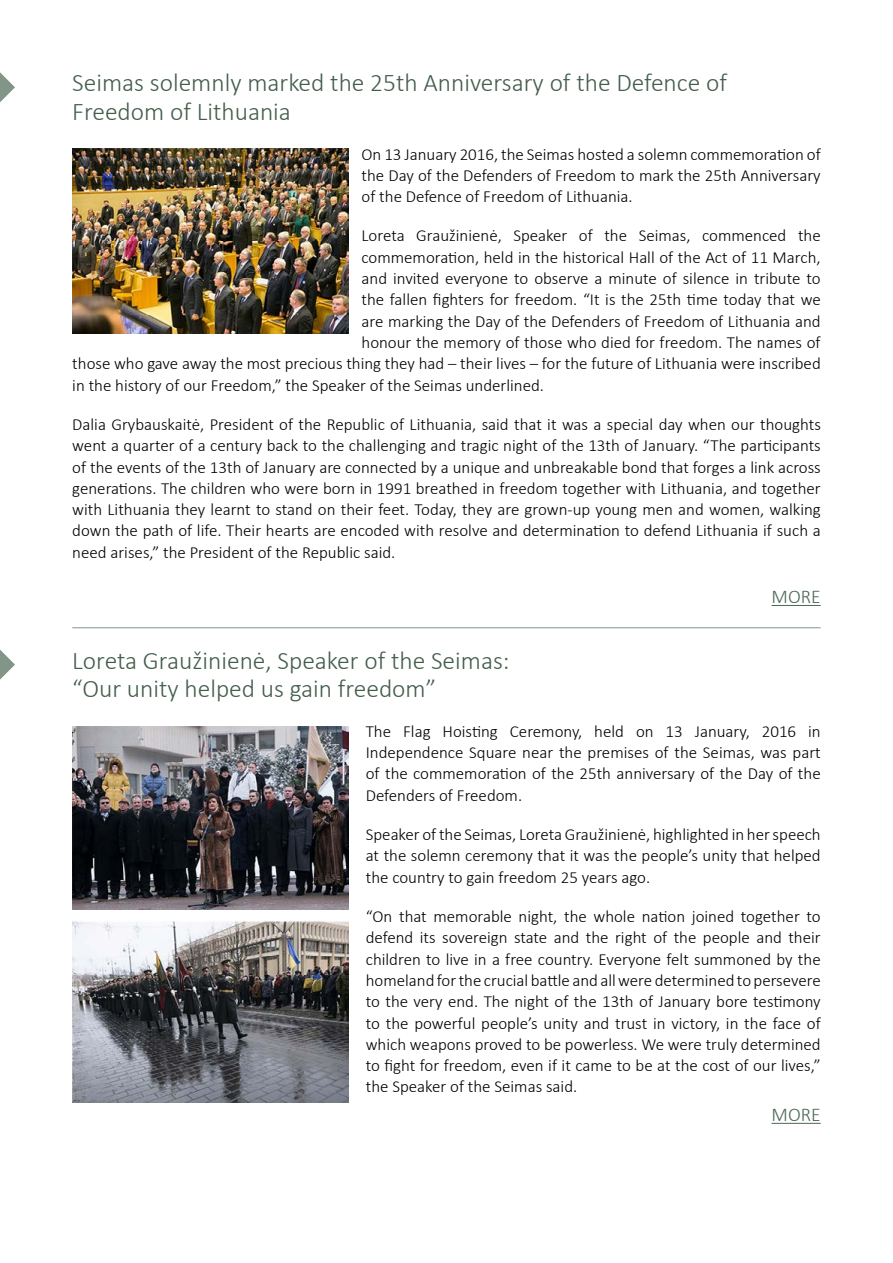
<style>
.page{position:relative;width:893px;height:1263px;background:#fff}
.page>*{position:absolute;margin:0;border:0;box-sizing:border-box;transform-origin:0 0}
.t1{font:300 25.5px/28.8px "Calibri";color:#435d4b}
.t2{font:300 19.5px "Calibri";color:#4c6955}
.t3{font:300 19.5px "Calibri";color:#4d6955}
.t4{font:300 16.95px/21.3px "Calibri";color:#000;text-align:justify}
</style>
<div class="page">
<hr style="left:771px;top:605px;width:50px;height:1px;background:#4c6955">
<img style="left:72px;top:149px;width:277px;height:184px">
<hr style="left:771px;top:1123px;width:50px;height:1px;background:#4d6955">
<img style="left:72px;top:726px;width:277px;height:184px">
<img style="left:72px;top:921px;width:277px;height:182px">
<hr style="left:72px;top:627px;width:749px;height:1px;background:#4d6955">
<svg style="left:0;top:72px;width:15px;height:30px"></svg>
<svg style="left:0;top:649px;width:15px;height:31px"></svg>
<h1 class="t1" style="left:72px;top:68px;width:656px">Seimas solemnly marked the 25th Anniversary of the Defence of<br>Freedom of Lithuania</h1>
<p class="t4" style="left:362px;top:143px;width:461px">On 13 January 2016, the Seimas hosted a solemn commemoration of the Day of the Defenders of Freedom to mark the 25th Anniversary of the Defence of Freedom of Lithuania.</p>
<p class="t4" style="left:362px;top:225px;width:461px">Loreta Graužinienė, Speaker of the Seimas, commenced the</p>
<p class="t4" style="left:362px;top:246px;width:461px">commemoration, held in the historical Hall of the Act of 11 March,</p>
<p class="t4" style="left:362px;top:268px;width:461px">and invited everyone to observe a minute of silence in tribute to</p>
<p class="t4" style="left:362px;top:289px;width:461px">the fallen fighters for freedom. “It is the 25th time today that we</p>
<p class="t4" style="left:362px;top:310px;width:461px">are marking the Day of the Defenders of Freedom of Lithuania and</p>
<p class="t4" style="left:362px;top:332px;width:461px">honour the memory of those who died for freedom. The names of</p>
<p class="t4" style="left:72px;top:353px;width:750px">those who gave away the most precious thing they had – their lives – for the future of Lithuania were inscribed</p>
<p class="t4" style="left:72px;top:374px;width:473px">in the history of our Freedom,” the Speaker of the Seimas underlined.</p>
<p class="t4" style="left:72px;top:413px;width:750px">Dalia Grybauskaitė, President of the Republic of Lithuania, said that it was a special day when our thoughts went a quarter of a century back to the challenging and tragic night of the 13th of January. “The participants of the events of the 13th of January are connected by a unique and unbreakable bond that forges a link across generations. The children who were born in 1991 breathed in freedom together with Lithuania, and together with Lithuania they learnt to stand on their feet. Today, they are grown-up young men and women, walking down the path of life. Their hearts are encoded with resolve and determination to defend Lithuania if such a need arises,” the President of the Republic said.</p>
<p class="t2" style="left:771px;top:584px;width:51px">MORE</p>
<h1 class="t1" style="left:72px;top:646px;width:439px">Loreta Graužinienė, Speaker of the Seimas: “Our unity helped us gain freedom”</h1>
<p class="t4" style="left:366px;top:720px;width:456px">The Flag Hoisting Ceremony, held on 13 January, 2016 in Independence Square near the premises of the Seimas, was part of the commemoration of the 25th anniversary of the Day of the Defenders of Freedom.</p>
<p class="t4" style="left:366px;top:824px;width:456px">Speaker of the Seimas, Loreta Graužinienė, highlighted in her speech at the solemn ceremony that it was the people’s unity that helped the country to gain freedom 25 years ago.</p>
<p class="t4" style="left:366px;top:905px;width:456px">“On that memorable night, the whole nation joined together to defend its sovereign state and the right of the people and their children to live in a free country. Everyone felt summoned by the homeland for the crucial battle and all were determined to persevere to the very end. The night of the 13th of January bore testimony to the powerful people’s unity and trust in victory, in the face of which weapons proved to be powerless. We were truly determined to fight for freedom, even if it came to be at the cost of our lives,” the Speaker of the Seimas said.</p>
<p class="t3" style="left:771px;top:1102px;width:51px">MORE</p>
</div>
